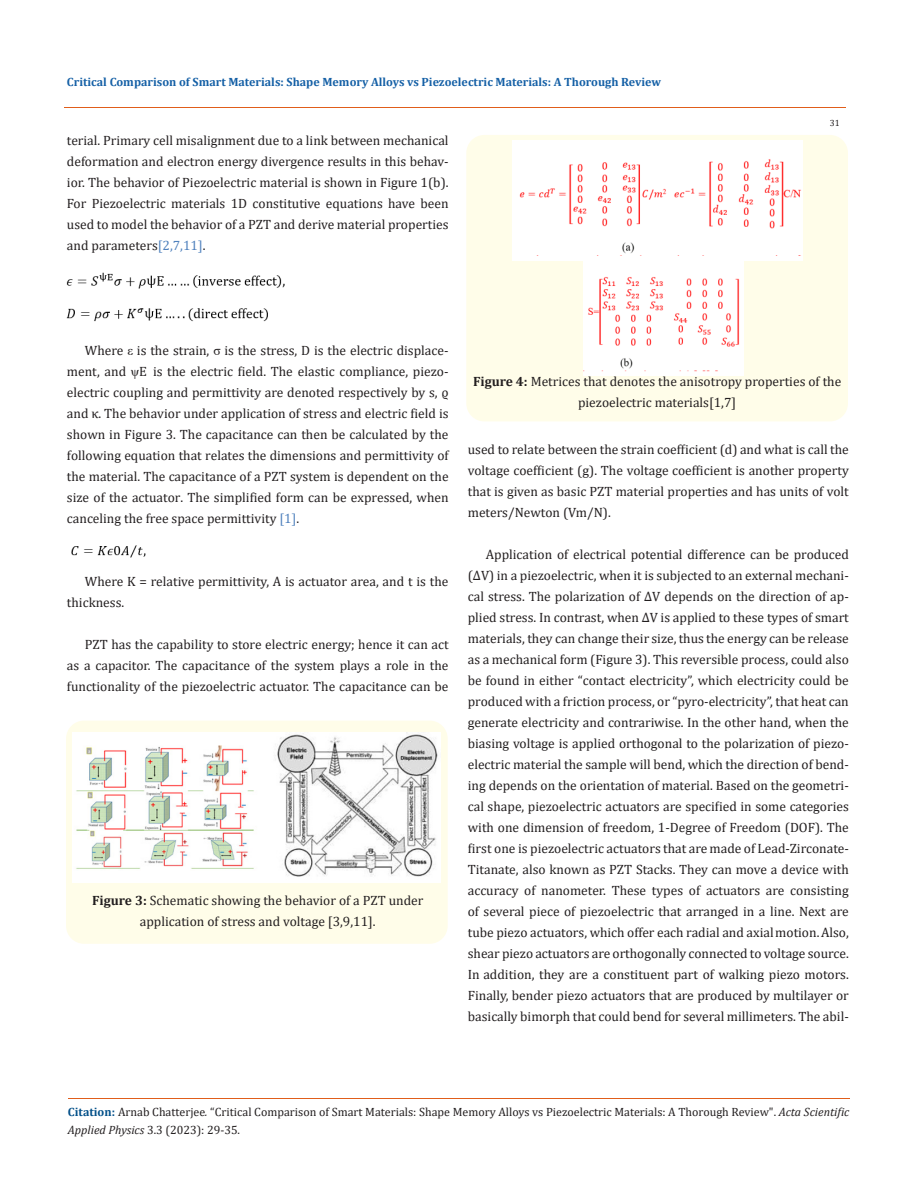
<style>
.page{position:relative;width:917px;height:1188px;background:#fff}
.page>*{position:absolute;margin:0;border:0;box-sizing:border-box;transform-origin:0 0}
.Body_Text{font:13.5px/21px "Cambria";color:#231f20;text-align:justify}
.t1{font:12px/18px "Cambria";color:#231f20}
.t2{font:700 12px "Cambria";color:#1560a6}
.t3{font:9px "Cambria";color:#231f20}
.s1{color:#4f81bd}
.s2{font-family:"Times New Roman"}
.s3{font-weight:700}
.s4{font-weight:700;color:#035089}
.s5{font-style:italic}
</style>
<div class="page">
<div style="left:66px;top:721px;width:381px;height:223px;background:#fffde9;border-radius:18px"></div>
<img style="left:73px;top:733px;width:367px;height:149px">
<div style="left:466px;top:135px;width:382px;height:286px;background:#fffde9;border-radius:18px"></div>
<img style="left:512px;top:140px;width:290px;height:121px">
<img style="left:583px;top:261px;width:160px;height:115px">
<img style="left:66px;top:272px;width:219px;height:50px">
<img style="left:71px;top:545px;width:75px;height:13px">
<hr style="left:64px;top:108px;width:781px;height:1px;background:#e05d1a">
<hr style="left:68px;top:1098px;width:781px;height:1px;background:#e05d1a">
<p class="t2" style="left:67px;top:73px;width:595px">Critical Comparison of Smart Materials: Shape Memory Alloys vs Piezoelectric Materials: A Thorough Review</p>
<p class="Body_Text" style="left:67px;top:130px;width:383px">terial. Primary cell misalignment due to a link between mechanical deformation and electron energy divergence results in this behav&shy;ior. The behavior of Piezoelectric material is shown in Figure 1(b).<br>For Piezoelectric materials 1D constitutive equations have been used to model the behavior of a PZT and derive material properties and parameters<span class="s1">[2,7,11]</span>.</p>
<p class="t3" style="left:829px;top:118px;width:11px">31</p>
<p class="Body_Text" style="left:67px;top:340px;width:383px;text-indent:18px">Where <span class="s2">ε</span> is the strain, <span class="s2">σ</span> is the stress, D is the electric displace&shy;ment, and <span class="s2">ψ</span>E is the electric field. The elastic compliance, piezo&shy;electric coupling and permittivity are denoted respectively by s, ϱ and κ. The behavior under application of stress and electric field is shown in Figure 3. The capacitance can then be calculated by the following equation that relates the dimensions and permittivity of the material. The capacitance of a PZT system is dependent on the size of the actuator. The simplified form can be expressed, when canceling the free space permittivity <span class="s1">[1]</span>.</p>
<p class="Body_Text" style="left:67px;top:571px;width:383px;text-indent:18px">Where K = relative permittivity, A is actuator area, and t is the thickness.</p>
<p class="Body_Text" style="left:67px;top:634px;width:383px;text-indent:18px">PZT has the capability to store electric energy; hence it can act as a capacitor. The capacitance of the system plays a role in the functionality of the piezoelectric actuator. The capacitance can be</p>
<p class="Body_Text" style="left:92px;top:890px;width:333px;text-align:center"><span class="s3">Figure 3:</span> Schematic showing the behavior of a PZT under application of stress and voltage [3,9,11].</p>
<p class="Body_Text" style="left:473px;top:371px;width:370px;text-align:center"><span class="s3">Figure 4:</span> Metrices that denotes the anisotropy properties of the piezoelectric materials[1,7]</p>
<p class="Body_Text" style="left:468px;top:439px;width:382px">used to relate between the strain coefficient (d) and what is call the voltage coefficient (g). The voltage coefficient is another property that is given as basic PZT material properties and has units of volt meters/Newton (Vm/N).</p>
<p class="Body_Text" style="left:468px;top:544px;width:382px;text-indent:18px">Application of electrical potential difference can be produced (ΔV) in a piezoelectric, when it is subjected to an external mechani&shy;cal stress. The polarization of ΔV depends on the direction of ap&shy;plied stress. In contrast, when ΔV is applied to these types of smart materials, they can change their size, thus the energy can be release as a mechanical form (Figure 3). This reversible process, could also be found in either “contact electricity”, which electricity could be produced with a friction process, or “pyro-electricity”, that heat can generate electricity and contrariwise. In the other hand, when the biasing voltage is applied orthogonal to the polarization of piezo&shy;electric material the sample will bend, which the direction of bend&shy;ing depends on the orientation of material. Based on the geometri&shy;cal shape, piezoelectric actuators are specified in some categories with one dimension of freedom, 1-Degree of Freedom (DOF). The first one is piezoelectric actuators that are made of Lead-Zirconate-Titanate, also known as PZT Stacks. They can move a device with accuracy of nanometer. These types of actuators are consisting of several piece of piezoelectric that arranged in a line. Next are tube piezo actuators, which offer each radial and axial motion. Also, shear piezo actuators are orthogonally connected to voltage source.<br>In addition, they are a constituent part of walking piezo motors.<br>Finally, bender piezo actuators that are produced by multilayer or basically bimorph that could bend for several millimeters. The abil-</p>
<p class="t1" style="left:68px;top:1103px;width:783px"><span class="s4">Citation:</span> Arnab Chatterjee<span class="s5">.</span> “Critical Comparison of Smart Materials: Shape Memory Alloys vs Piezoelectric Materials: A Thorough Review". <span class="s5">Acta Scientific<br>Applied Physics</span> 3.3 (2023): 29-35.</p>
</div>
